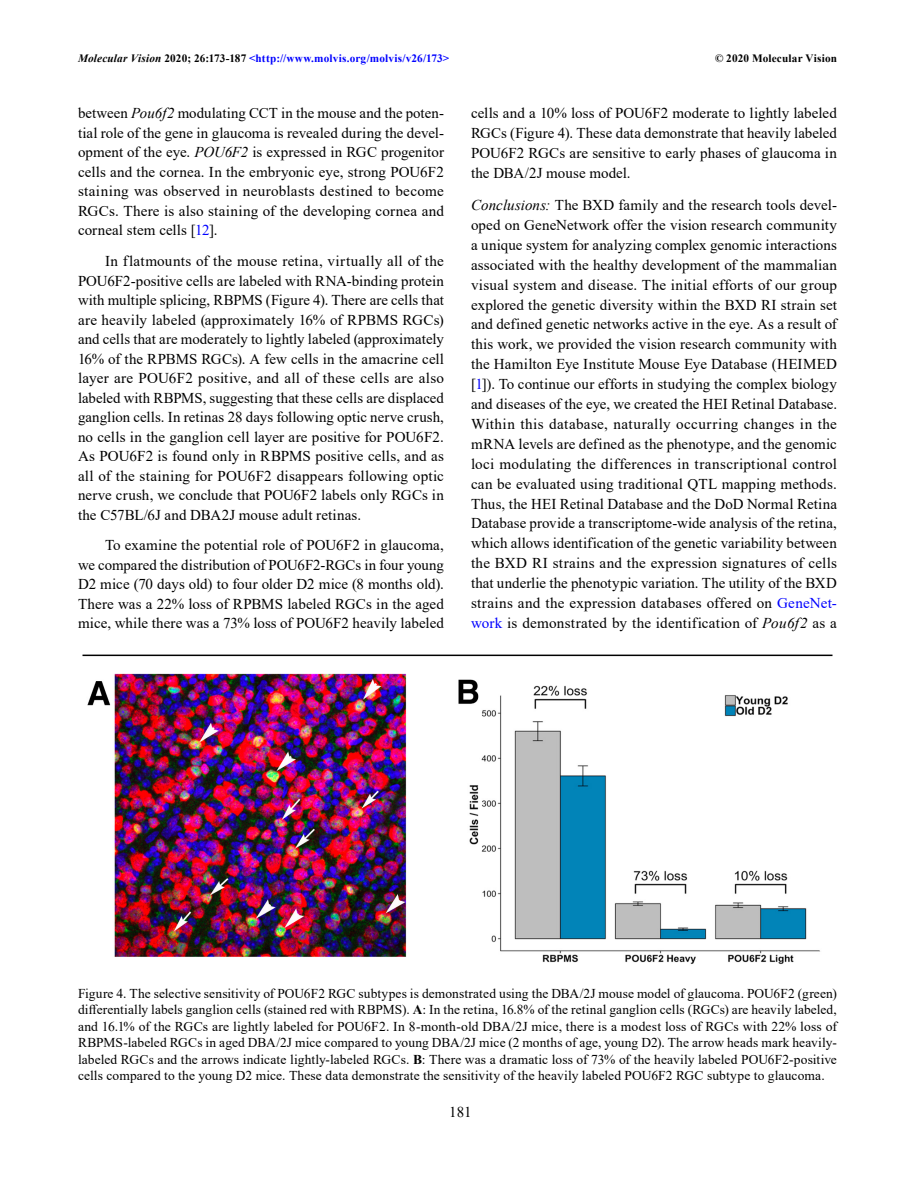
<style>
.page{position:relative;width:918px;height:1188px;background:#fff}
.page>*{position:absolute;margin:0;border:0;box-sizing:border-box;transform-origin:0 0}
.Para_Ind{font:15px/19.5px "Times New Roman";letter-spacing:.005em;color:#000;text-align:justify}
.Para_No_Ind{font:15px/20px "Times New Roman";letter-spacing:.015em;color:#000;text-align:justify}
.Folio{font:15px "Times New Roman";color:#000}
.Fig_Caption{font:13.5px/16.5px "Times New Roman";letter-spacing:.01em;color:#000;text-align:justify}
.Header_Align_Left{font:700 11.25px "Times New Roman";letter-spacing:.015em;color:#00f}
.Header_Align_Right{font:700 11.25px "Times New Roman";letter-spacing:.015em;color:#000}
.s1{font-style:italic;color:#000}
.s2{color:#000}
.s3{font-style:italic}
.s4{color:#00f}
.s5{font-weight:700}
</style>
<div class="page">
<img style="left:87px;top:673px;width:733px;height:291px">
<hr style="left:82px;top:655px;width:750px;height:1px;background:#000">
<p class="Header_Align_Left" style="left:78px;top:50px;width:373px"><span class="s1">Molecular Vision</span> <span class="s2">2020; 26:173-187</span> &lt;http://www.molvis.org/molvis/v26/173&gt;</p>
<p class="Header_Align_Right" style="left:715px;top:50px;width:123px">© 2020 Molecular Vision</p>
<p class="Para_Ind" style="left:78px;top:103px;width:368px">between <span class="s3">Pou6f2</span> modulating CCT in the mouse and the poten&shy;tial role of the gene in glaucoma is revealed during the devel&shy;opment of the eye. <span class="s3">POU6F2</span> is expressed in RGC progenitor cells and the cornea. In the embryonic eye, strong POU6F2 staining was observed in neuroblasts destined to become RGCs. There is also staining of the developing cornea and corneal stem cells [<span class="s4">12</span>].</p>
<p class="Para_Ind" style="left:78px;top:251px;width:368px;text-indent:27px">In flatmounts of the mouse retina, virtually all of the POU6F2-positive cells are labeled with RNA-binding protein with multiple splicing, RBPMS (Figure 4). There are cells that are heavily labeled (approximately 16% of RPBMS RGCs) and cells that are moderately to lightly labeled (approximately 16% of the RPBMS RGCs). A few cells in the amacrine cell layer are POU6F2 positive, and all of these cells are also labeled with RBPMS, suggesting that these cells are displaced ganglion cells. In retinas 28 days following optic nerve crush, no cells in the ganglion cell layer are positive for POU6F2.<br>As POU6F2 is found only in RBPMS positive cells, and as all of the staining for POU6F2 disappears following optic nerve crush, we conclude that POU6F2 labels only RGCs in the C57BL/6J and DBA2J mouse adult retinas.</p>
<p class="Para_Ind" style="left:78px;top:535px;width:368px;text-indent:27px">To examine the potential role of POU6F2 in glaucoma, we compared the distribution of POU6F2-RGCs in four young D2 mice (70 days old) to four older D2 mice (8 months old).<br>There was a 22% loss of RPBMS labeled RGCs in the aged mice, while there was a 73% loss of POU6F2 heavily labeled</p>
<p class="Para_Ind" style="left:471px;top:103px;width:368px;line-height:20px">cells and a 10% loss of POU6F2 moderate to lightly labeled RGCs (Figure 4). These data demonstrate that heavily labeled POU6F2 RGCs are sensitive to early phases of glaucoma in the DBA/2J mouse model.</p>
<p class="Para_No_Ind" style="left:471px;top:195px;width:368px"><span class="s3">Conclusions:</span> The BXD family and the research tools devel&shy;oped on GeneNetwork offer the vision research community a unique system for analyzing complex genomic interactions associated with the healthy development of the mammalian visual system and disease. The initial efforts of our group explored the genetic diversity within the BXD RI strain set and defined genetic networks active in the eye. As a result of this work, we provided the vision research community with the Hamilton Eye Institute Mouse Eye Database (HEIMED [<span class="s4">1</span>]). To continue our efforts in studying the complex biology and diseases of the eye, we created the HEI Retinal Database.<br>Within this database, naturally occurring changes in the mRNA levels are defined as the phenotype, and the genomic loci modulating the differences in transcriptional control can be evaluated using traditional QTL mapping methods.<br>Thus, the HEI Retinal Database and the DoD Normal Retina Database provide a transcriptome-wide analysis of the retina, which allows identification of the genetic variability between the BXD RI strains and the expression signatures of cells that underlie the phenotypic variation. The utility of the BXD strains and the expression databases offered on <span class="s4">GeneNet&shy;work</span> is demonstrated by the identification of <span class="s3">Pou6f2</span> as a</p>
<p class="Fig_Caption" style="left:78px;top:984px;width:760px">Figure 4. The selective sensitivity of POU6F2 RGC subtypes is demonstrated using the DBA/2J mouse model of glaucoma. POU6F2 (green) differentially labels ganglion cells (stained red with RBPMS). <span class="s5">A</span>: In the retina, 16.8% of the retinal ganglion cells (RGCs) are heavily labeled, and 16.1% of the RGCs are lightly labeled for POU6F2. In 8-month-old DBA/2J mice, there is a modest loss of RGCs with 22% loss of RBPMS-labeled RGCs in aged DBA/2J mice compared to young DBA/2J mice (2 months of age, young D2). The arrow heads mark heavily&shy;labeled RGCs and the arrows indicate lightly-labeled RGCs. <span class="s5">B</span>: There was a dramatic loss of 73% of the heavily labeled POU6F2-positive cells compared to the young D2 mice. These data demonstrate the sensitivity of the heavily labeled POU6F2 RGC subtype to glaucoma.</p>
<p class="Folio" style="left:449px;top:1102px;width:24px">181</p>
</div>
